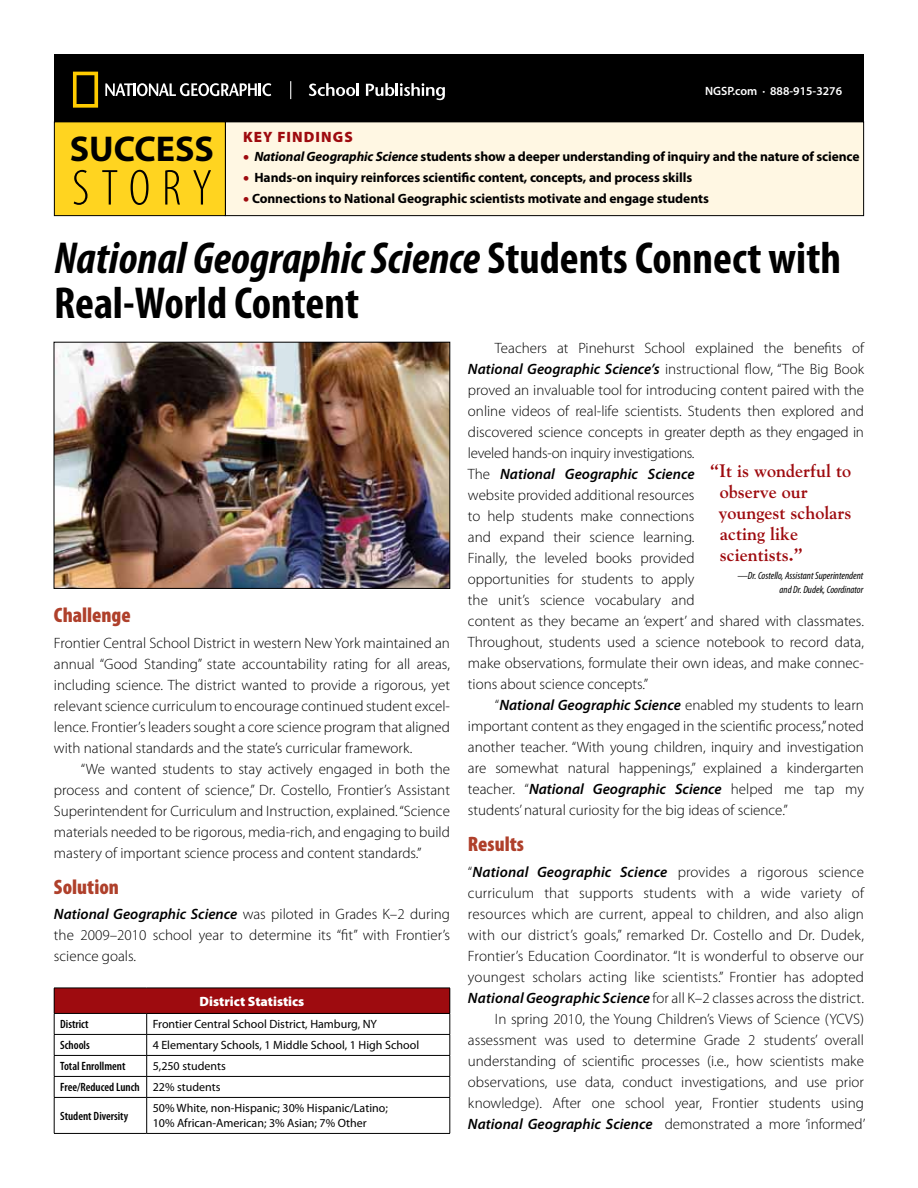
<style>
.page{position:relative;width:918px;height:1188px;background:#fff}
.page>*{position:absolute;margin:0;border:0;box-sizing:border-box;transform-origin:0 0}
.t1{font:300 condensed 51px "Myriad Pro";letter-spacing:.22em;color:#000}
.t2{font:700 condensed 45px/45px "Myriad Pro";color:#000}
.t3{font:700 36px "Myriad Pro";letter-spacing:-.005em;color:#000}
.t4{font:900 condensed 21px "Myriad Pro";color:#af402b}
.t5{font:700 18px/21px "Goudy Std";color:#9e0b0f}
.t6{font:300 15px/21px "Myriad Pro";color:#000;text-align:justify}
.t7{font:900 15px "Myriad Pro";letter-spacing:.07em;color:#9e0b0f}
.t8{font:700 13.5px "Myriad Pro";letter-spacing:-.005em;color:#000}
.t9{font:900 13.5px "Myriad Pro";color:#fff}
.t10{font:12px/21px "Myriad Pro";color:#000}
.t11{font:600 condensed 12px "Myriad Pro";color:#000}
.t12{font:600 12px "Myriad Pro";color:#fff}
.t13{font:italic condensed 10.5px/13.5px "Myriad Pro";color:#000;text-align:right}
.s1{font-size:18px;color:#9e0b0f}
.s2{font-style:italic}
.s3{font-weight:600;font-style:italic}
.s4{font-weight:600;font-stretch:condensed}
</style>
<div class="page">
<div style="left:225px;top:122px;width:639px;height:94px;background:#fff7e3"></div>
<div style="left:225px;top:122px;width:639px;height:94px;border:1px solid #000"></div>
<div style="left:54px;top:122px;width:171px;height:94px;background:#ffd420"></div>
<div style="left:54px;top:122px;width:172px;height:94px;border:1px solid #000"></div>
<div style="left:54px;top:54px;width:810px;height:68px;background:#000"></div>
<svg style="left:73px;top:72px;width:25px;height:36px"></svg>
<svg style="left:105px;top:83px;width:166px;height:13px"></svg>
<svg style="left:309px;top:83px;width:50px;height:13px"></svg>
<svg style="left:366px;top:83px;width:79px;height:17px"></svg>
<svg style="left:290px;top:81px;width:1px;height:18px"></svg>
<div style="left:54px;top:988px;width:396px;height:25px;background:#9e0b0f"></div>
<hr style="left:147px;top:1034px;width:303px;height:1px;background:#000">
<hr style="left:147px;top:1055px;width:303px;height:1px;background:#000">
<hr style="left:147px;top:1076px;width:303px;height:1px;background:#000">
<hr style="left:147px;top:1097px;width:303px;height:1px;background:#000">
<hr style="left:147px;top:988px;width:303px;height:1px;background:#000">
<svg style="left:450px;top:988px;width:1px;height:109px"></svg>
<hr style="left:147px;top:1013px;width:303px;height:1px;background:#000">
<svg style="left:54px;top:988px;width:93px;height:145px"></svg>
<hr style="left:54px;top:1097px;width:93px;height:1px;background:#000">
<hr style="left:54px;top:1098px;width:1px;height:35px;background:#000">
<hr style="left:146px;top:1098px;width:1px;height:35px;background:#000">
<hr style="left:450px;top:1098px;width:1px;height:35px;background:#000">
<hr style="left:54px;top:1133px;width:93px;height:1px;background:#000">
<hr style="left:147px;top:1133px;width:303px;height:1px;background:#000">
<img style="left:56px;top:344px;width:392px;height:243px">
<div style="left:54px;top:342px;width:396px;height:247px;border:1px solid #000"></div>
<p class="t12" style="left:705px;top:84px;width:139px">NGSP.com · 888-915-3276</p>
<p class="t7" style="left:243px;top:128px;width:111px">Key Findings</p>
<p class="t8" style="left:243px;top:149px;width:618px"><span class="s1">•</span> <span class="s2">National Geographic Science</span> students show a deeper understanding of inquiry and the nature of science</p>
<p class="t8" style="left:243px;top:170px;width:451px"><span class="s1">•</span> Hands-on inquiry reinforces scientific content, concepts, and process skills</p>
<p class="t8" style="left:243px;top:191px;width:467px"><span class="s1">•</span> Connections to National Geographic scientists motivate and engage students</p>
<h3 class="t3" style="left:70px;top:129px;width:125px">Success</h3>
<h1 class="t1" style="left:72px;top:161px;width:141px">Story</h1>
<h2 class="t2" style="left:54px;top:236px;width:788px"><span class="s2">National Geographic Science</span> Students Connect with<br>Real-World Content</h2>
<h3 class="t4" style="left:54px;top:604px;width:78px">Challenge</h3>
<p class="t6" style="left:54px;top:633px;width:398px">Frontier Central School District in western New York maintained an annual “Good Standing” state accountability rating for all areas, including science. The district wanted to provide a rigorous, yet relevant science curriculum to encourage continued student excel&shy;lence. Frontier’s leaders sought a core science program that aligned with national standards and the state’s curricular framework.</p>
<p class="t6" style="left:54px;top:759px;width:397px;text-indent:27px">“We wanted students to stay actively engaged in both the process and content of science,” Dr. Costello, Frontier’s Assistant Superintendent for Curriculum and Instruction, explained. “Science materials needed to be rigorous, media-rich, and engaging to build mastery of important science process and content standards.”</p>
<h3 class="t4" style="left:54px;top:875px;width:66px">Solution</h3>
<p class="t6" style="left:54px;top:904px;width:398px"><span class="s3">National Geographic Science</span> was piloted in Grades K–2 during the 2009–2010 school year to determine its “fit” with Frontier’s science goals.</p>
<p class="t9" style="left:200px;top:994px;width:106px">District Statistics</p>
<p class="t11" style="left:60px;top:1018px;width:30px">District</p>
<p class="t10" style="left:153px;top:1014px;width:226px">Frontier Central School District, Hamburg, NY</p>
<p class="t11" style="left:60px;top:1039px;width:31px">Schools</p>
<p class="t10" style="left:153px;top:1035px;width:268px">4 Elementary Schools, 1 Middle School, 1 High School</p>
<p class="t11" style="left:60px;top:1060px;width:67px">Total Enrollment</p>
<p class="t10" style="left:60px;top:1056px;width:167px;text-indent:93px">5,250 students<br><span class="s4">Free/Reduced Lunch</span> 22% students</p>
<p class="t11" style="left:60px;top:1109px;width:70px">Student Diversity</p>
<p class="t10" style="left:153px;top:1101px;width:237px;line-height:15px">50% White, non-Hispanic; 30% Hispanic/Latino;<br>10% African-American; 3% Asian; 7% Other</p>
<p class="t6" style="left:468px;top:338px;width:398px;text-align:left;text-indent:27px">Teachers at Pinehurst School explained the benefits of <span class="s3">National Geographic Science’s</span> instructional flow, “The Big Book proved an invaluable tool for introducing content paired with the online videos of real-life scientists. Students then explored and discovered science concepts in greater depth as they engaged in leveled hands-on inquiry investigations.<br>The <span class="s3">National Geographic Science<br></span>website provided additional resources<br>to help students make connections<br>and expand their science learning.<br>Finally, the leveled books provided<br>opportunities for students to apply<br>the unit’s science vocabulary and<br>content as they became an ‘expert’ and shared with classmates.<br>Throughout, students used a science notebook to record data, make observations, formulate their own ideas, and make connec&shy;tions about science concepts.”</p>
<p class="t6" style="left:468px;top:695px;width:398px;text-indent:27px">“<span class="s3">National Geographic Science</span> enabled my students to learn important content as they engaged in the scientific process,” noted another teacher. “With young children, inquiry and investigation are somewhat natural happenings,” explained a kindergarten teacher. “<span class="s3">National Geographic Science</span> helped me tap my students’ natural curiosity for the big ideas of science.”</p>
<h3 class="t4" style="left:468px;top:833px;width:57px">Results</h3>
<p class="t6" style="left:468px;top:862px;width:399px;text-align:right">“<span class="s3">National Geographic Science</span> provides a rigorous science curriculum that supports students with a wide variety of resources which are current, appeal to children, and also align with our district’s goals,” remarked Dr. Costello and Dr. Dudek, Frontier’s Education Coordinator. “It is wonderful to observe our youngest scholars acting like scientists.” Frontier has adopted <span class="s3">NationalGeographic Science</span> for all K–2 classes across the district.<br>In spring 2010, the Young Children’s Views of Science (YCVS) assessment was used to determine Grade 2 students’ overall understanding of scientific processes (i.e., how scientists make observations, use data, conduct investigations, and use prior knowledge). After one school year, Frontier students using <span class="s3">National Geographic Science</span> demonstrated a more ‘informed’</p>
<p class="t5" style="left:719px;top:460px;width:135px;text-indent:-9px">“It is wonderful to observe our youngest scholars acting like scientists.”</p>
<p class="t13" style="left:737px;top:569px;width:128px">—Dr. Costello, Assistant Superintendent and Dr. Dudek, Coordinator</p>
</div>
